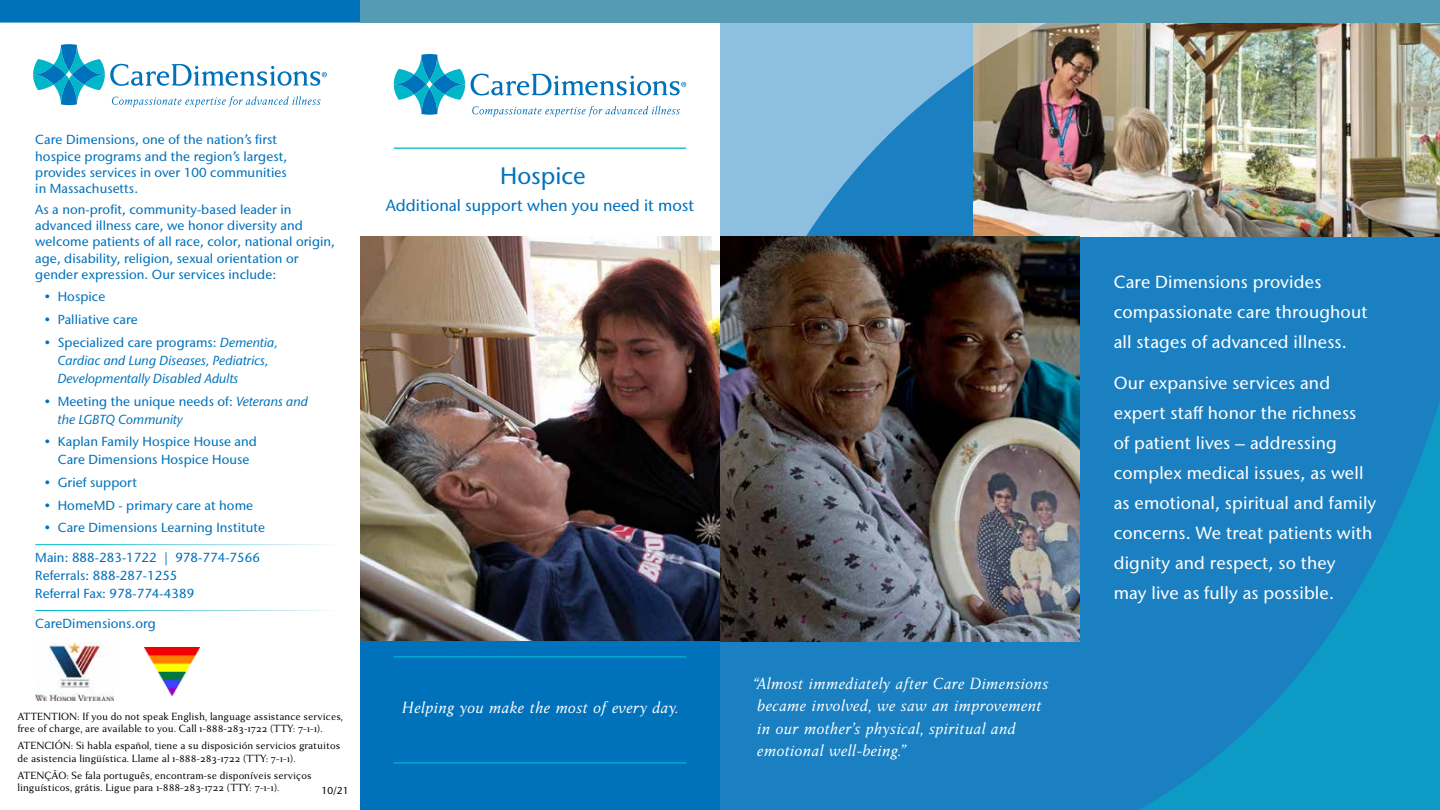
<style>
.page{position:relative;width:1440px;height:810px;background:#fff}
.page>*{position:absolute;margin:0;border:0;box-sizing:border-box;transform-origin:0 0}
.t1{font:500 23.75px "Stone Sans IIITC Std";color:#0072bc}
.t2{font:500 17.5px/30px "Stone Sans IIITC Std";letter-spacing:.01em;color:#fff}
.t3{font:italic 17.5px/22.5px "Anziano Pro";letter-spacing:.005em;color:#fff}
.t4{font:500 16.25px "Stone Sans IIITC Std";color:#0072bc}
.t5{font:500 13.12px/16.2px "Stone Sans IIITC Std";letter-spacing:.005em;color:#0072bc}
.t6{font:italic 500 13.12px/18.1px "Stone Sans IIITC Std";letter-spacing:.005em;color:#0072bc}
.t7{font:11.25px/12.5px "Anziano Pro";color:#000}
.t8{font:500 10px "Stone Sans IIITC Std";color:#000}
.s1{font-style:normal}
</style>
<div class="page">
<img style="left:36px;top:643px;width:77px;height:58px">
<div style="left:0;top:0;width:360px;height:23px;background:#0072bc"></div>
<svg style="left:394px;top:54px;width:71px;height:61px"></svg>
<svg style="left:472px;top:106px;width:208px;height:11px"></svg>
<svg style="left:471px;top:74px;width:215px;height:22px"></svg>
<div style="left:720px;top:0;width:720px;height:810px;background:#1a80c2"></div>
<img style="left:1098px;top:23px;width:342px;height:213px">
<img style="left:360px;top:236px;width:360px;height:405px">
<div style="left:360px;top:641px;width:360px;height:169px;background:#0072bc"></div>
<svg style="left:720px;top:23px;width:378px;height:214px;fill:#8cbfdf"></svg>
<hr style="left:394px;top:762px;width:292px;height:2px;background:#00b7c9">
<div style="left:360px;top:0;width:1080px;height:23px;background:#569bb4"></div>
<hr style="left:394px;top:148px;width:292px;height:1px;background:#00b7c9">
<hr style="left:394px;top:656px;width:292px;height:2px;background:#00b7c9">
<svg style="left:1139px;top:402px;width:301px;height:408px"></svg>
<img style="left:720px;top:236px;width:360px;height:405px">
<svg style="left:33px;top:44px;width:294px;height:63px"></svg>
<img style="left:145px;top:648px;width:54px;height:47px">
<p class="t5" style="left:35px;top:131px;width:253px">Care Dimensions, one of the nation’s first hospice programs and the region’s largest, provides services in over 100 communities in Massachusetts.</p>
<p class="t5" style="left:35px;top:201px;width:301px">As a non-profit, community-based leader in advanced illness care, we honor diversity and welcome patients of all race, color, national origin, age, disability, religion, sexual orientation or gender expression. Our services include:</p>
<p class="t5" style="left:44px;top:289px;width:63px">• Hospice</p>
<p class="t5" style="left:44px;top:311px;width:95px">• Palliative care</p>
<p class="t6" style="left:58px;top:333px;width:222px;text-indent:-14px"><span class="s1">• Specialized care programs:</span> Dementia,<br>Cardiac and Lung Diseases, Pediatrics,<br>Developmentally Disabled Adults</p>
<p class="t6" style="left:58px;top:392px;width:252px;text-indent:-14px"><span class="s1">• Meeting the unique needs of:</span> Veterans and the LGBTQ Community</p>
<p class="t5" style="left:44px;top:433px;width:214px;line-height:18.1px;text-align:center">• Kaplan Family Hospice House and<br>Care Dimensions Hospice House</p>
<p class="t5" style="left:44px;top:474px;width:95px">• Grief support</p>
<p class="t5" style="left:44px;top:497px;width:211px">• HomeMD - primary care at home</p>
<p class="t5" style="left:44px;top:519px;width:223px">• Care Dimensions Learning Institute</p>
<p class="t5" style="left:35px;top:548px;width:226px;line-height:18.1px">Main: 888-283-1722 | 978-774-7566<br>Referrals: 888-287-1255<br>Referral Fax: 978-774-4389</p>
<p class="t5" style="left:35px;top:615px;width:122px">CareDimensions.org</p>
<p class="t7" style="left:18px;top:710px;width:327px">ATTENTION: If you do not speak English, language assistance services, free of charge, are available to you. Call 1-888-283-1722 (TTY: 7-1-1).</p>
<p class="t7" style="left:18px;top:740px;width:324px">ATENCIÓN: Si habla español, tiene a su disposición servicios gratuitos de asistencia lingüística. Llame al 1-888-283-1722 (TTY: 7-1-1).</p>
<p class="t7" style="left:18px;top:769px;width:296px">ATENÇÃO: Se fala português, encontram-se disponíveis serviços linguísticos, grátis. Ligue para 1-888-283-1722 (TTY: 7-1-1).</p>
<p class="t8" style="left:322px;top:784px;width:28px">10/21</p>
<h1 class="t1" style="left:500px;top:161px;width:87px">Hospice</h1>
<p class="t4" style="left:386px;top:195px;width:310px">Additional support when you need it most</p>
<h2 class="t3" style="left:402px;top:696px;width:278px">Helping you make the most of every day.</h2>
<h2 class="t3" style="left:754px;top:672px;width:296px">“Almost immediately after Care Dimensions became involved, we saw an improvement in our mother’s physical, spiritual and emotional well-being.”</h2>
<h2 class="t2" style="left:1114px;top:267px;width:255px">Care Dimensions provides compassionate care throughout all stages of advanced illness.</h2>
<p class="t2" style="left:1114px;top:368px;width:264px">Our expansive services and expert staff honor the richness<br>of patient lives – addressing complex medical issues, as well as emotional, spiritual and family concerns. We treat patients with dignity and respect, so they<br>may live as fully as possible.</p>
</div>
